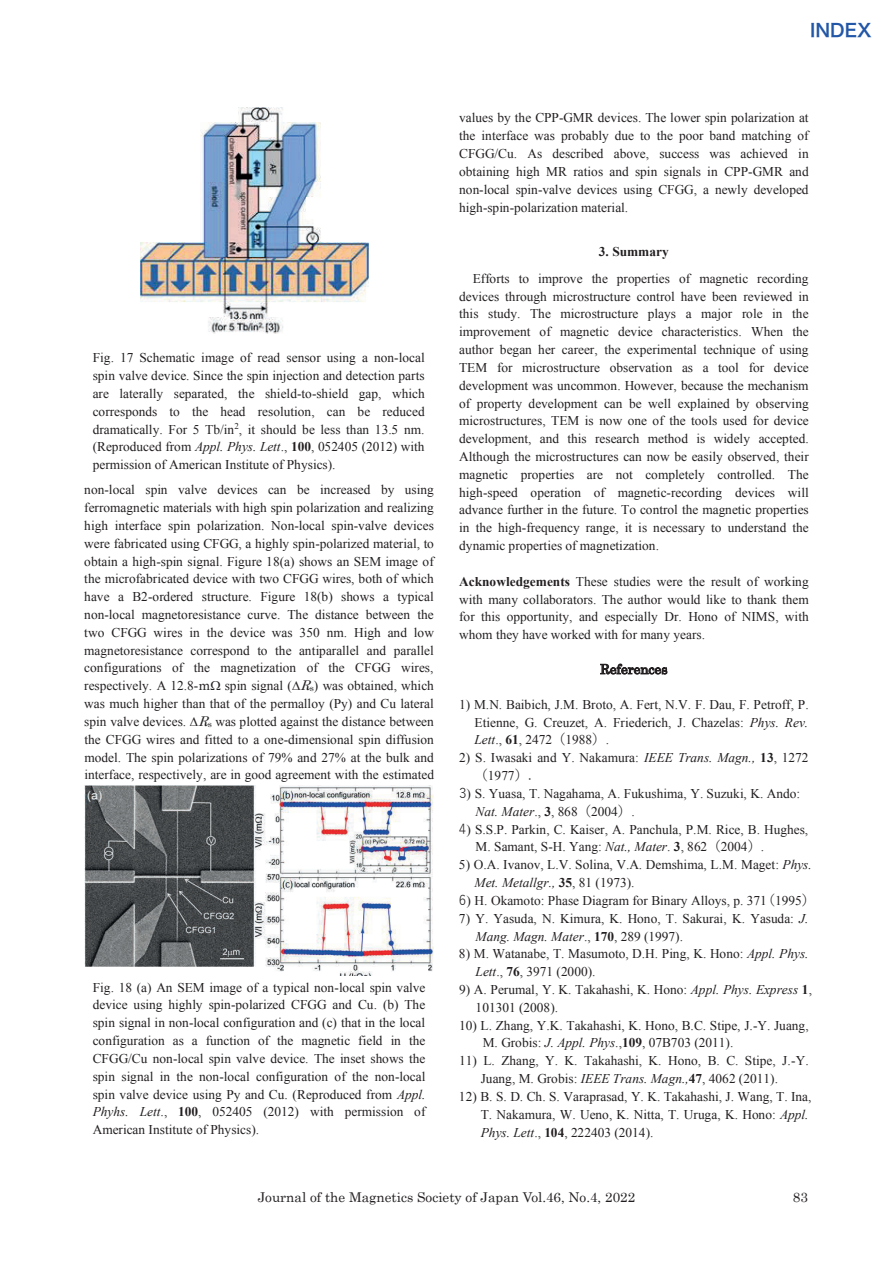
<style>
.page{position:relative;width:893px;height:1263px;background:#fff}
.page>*{position:absolute;margin:0;border:0;box-sizing:border-box;transform-origin:0 0}
.t1{font:18px "Hira Kaku Pro W6";color:#2256a6}
.t2{font:13.5px "Century";color:#231f20}
.t3{font:13.35px/17.9px "Times New Roman";color:#231f20}
.t4{font:13.35px "Century";color:#231f20}
.t5{font:700 13.35px "Times New Roman";color:#231f20}
.s1{font-style:italic}
.s2{font-weight:700}
.s3{font-family:"Century"}
.s4{font-family:"Century";font-style:italic}
.s5{font-family:"Century";font-size:8.85px}
.s6{font-family:"Yu Gothic"}
</style>
<div class="page">
<img style="left:141px;top:108px;width:227px;height:226px">
<img style="left:85px;top:786px;width:348px;height:190px">
<h1 class="t1" style="left:810px;top:14px;width:63px">INDEX</h1>
<p class="t3" style="left:93px;top:349px;width:334px;text-align:justify">Fig. 17 Schematic image of read sensor using a non-local spin valve device. Since the spin injection and detection parts are laterally separated, the shield-to-shield gap, which corresponds to the head resolution, can be reduced dramatically. For 5 Tb/in<sup>2</sup>, it should be less than 13.5 nm. (Reproduced from <span class="s1">Appl. Phys. Lett</span>., <span class="s2">100</span>, 052405 (2012) with permission of American Institute of Physics).</p>
<p class="t3" style="left:84px;top:481px;width:351px;text-align:justify">non-local spin valve devices can be increased by using ferromagnetic materials with high spin polarization and realizing high interface spin polarization. Non-local spin-valve devices were fabricated using CFGG, a highly spin-polarized material, to obtain a high-spin signal. Figure 18(a) shows an SEM image of the microfabricated device with two CFGG wires, both of which have a B2-ordered structure. Figure 18(b) shows a typical non-local magnetoresistance curve. The distance between the two CFGG wires in the device was 350 nm. High and low magnetoresistance correspond to the antiparallel and parallel configurations of the magnetization of the CFGG wires, respectively. A 12.8-<span class="s3">m</span> spin signal ( <span class="s4">R</span><span class="s5">s</span>) was obtained, which was much higher than that of the permalloy (Py) and Cu lateral spin valve devices. <span class="s4">R</span><span class="s5">s</span> was plotted against the distance between the CFGG wires and fitted to a one-dimensional spin diffusion model. The spin polarizations of 79% and 27% at the bulk and interface, respectively, are in good agreement with the estimated</p>
<p class="t3" style="left:93px;top:978px;width:334px;text-align:justify">Fig. 18 (a) An SEM image of a typical non-local spin valve device using highly spin-polarized CFGG and Cu. (b) The spin signal in non-local configuration and (c) that in the local configuration as a function of the magnetic field in the CFGG/Cu non-local spin valve device. The inset shows the spin signal in the non-local configuration of the non-local spin valve device using Py and Cu. (Reproduced from <span class="s1">Appl.<br>Phyhs. Lett</span>., <span class="s2">100</span>, 052405 (2012) with permission of American Institute of Physics).</p>
<p class="t3" style="left:459px;top:109px;width:351px;text-align:justify">values by the CPP-GMR devices. The lower spin polarization at the interface was probably due to the poor band matching of CFGG/Cu. As described above, success was achieved in obtaining high MR ratios and spin signals in CPP-GMR and non-local spin-valve devices using CFGG, a newly developed high-spin-polarization material.</p>
<p class="t5" style="left:599px;top:242px;width:71px">3. Summary</p>
<p class="t3" style="left:459px;top:269px;width:351px;text-align:justify;text-indent:14px">Efforts to improve the properties of magnetic recording devices through microstructure control have been reviewed in this study. The microstructure plays a major role in the improvement of magnetic device characteristics. When the author began her career, the experimental technique of using TEM for microstructure observation as a tool for device development was uncommon. However, because the mechanism of property development can be well explained by observing microstructures, TEM is now one of the tools used for device development, and this research method is widely accepted.<br>Although the microstructures can now be easily observed, their magnetic properties are not completely controlled. The high-speed operation of magnetic-recording devices will advance further in the future. To control the magnetic properties in the high-frequency range, it is necessary to understand the dynamic properties of magnetization.</p>
<p class="t3" style="left:459px;top:572px;width:351px;text-align:justify"><span class="s2">Acknowledgements</span> These studies were the result of working with many collaborators. The author would like to thank them for this opportunity, and especially Dr. Hono of NIMS, with whom they have worked with for many years.</p>
<p class="t4" style="left:600px;top:658px;width:69px">References</p>
<p class="t3" style="left:474px;top:695px;width:336px;text-align:justify;text-indent:-15px">1) M.N. Baibich, J.M. Broto, A. Fert, N.V. F. Dau, F. Petroff, P.<br>Etienne, G. Creuzet, A. Friederich, J. Chazelas: <span class="s1">Phys. Rev.<br>Lett</span>., <span class="s2">61</span>, 2472<span class="s6">（</span>1988<span class="s6">）</span>.</p>
<p class="t3" style="left:474px;top:749px;width:336px;text-indent:-16px">2) S. Iwasaki and Y. Nakamura: <span class="s1">IEEE Trans. Magn.,</span> <span class="s2">13</span>, 1272<span class="s6">（</span>1977<span class="s6">）.</span></p>
<p class="t3" style="left:476px;top:784px;width:326px;text-indent:-17px"><span class="s6">3</span>) S. Yuasa, T. Nagahama, A. Fukushima, Y. Suzuki, K. Ando:<br><span class="s1">Nat. Mater</span>., <span class="s2">3</span>, 868<span class="s6">（</span>2004<span class="s6">）</span>.</p>
<p class="t3" style="left:476px;top:820px;width:334px;text-indent:-17px"><span class="s6">4</span>) S.S.P. Parkin, C. Kaiser, A. Panchula, P.M. Rice, B. Hughes,<br>M. Samant, S-H. Yang: <span class="s1">Nat., Mater</span>. <span class="s2">3</span>, 862<span class="s6">（</span>2004<span class="s6">）</span>.</p>
<p class="t3" style="left:474px;top:856px;width:339px;text-indent:-16px">5) O.A. Ivanov, L.V. Solina, V.A. Demshima, L.M. Maget: <span class="s1">Phys.<br>Met. Metallgr.,</span> <span class="s2">35</span>, 81 (1973).</p>
<p class="t3" style="left:459px;top:891px;width:358px"><span class="s6">6</span>) H. Okamoto: Phase Diagram for Binary Alloys, p. 371<span class="s6">（</span>1995<span class="s6">）</span></p>
<p class="t3" style="left:475px;top:909px;width:334px;text-indent:-17px">7) Y. Yasuda, N. Kimura, K. Hono, T. Sakurai, K. Yasuda: <span class="s1">J.<br>Mang. Magn. Mater</span>., <span class="s2">170</span>, 289 (1997).</p>
<p class="t3" style="left:476px;top:945px;width:335px;text-indent:-17px">8) M. Watanabe, T. Masumoto, D.H. Ping, K. Hono: <span class="s1">Appl. Phys.<br>Lett</span>., <span class="s2">76</span>, 3971 (2000).</p>
<p class="t3" style="left:476px;top:980px;width:338px;text-indent:-17px">9) A. Perumal, Y. K. Takahashi, K. Hono: <span class="s1">Appl. Phys. Express</span> <span class="s2">1</span>,<br>101301 (2008).</p>
<p class="t3" style="left:483px;top:1016px;width:327px;text-indent:-24px">10) L. Zhang, Y.K. Takahashi, K. Hono, B.C. Stipe, J.-Y. Juang,<br>M. Grobis: <span class="s1">J. Appl. Phys</span>.,<span class="s2">109</span>, 07B703 (2011).</p>
<p class="t3" style="left:481px;top:1052px;width:329px;text-indent:-22px">11) L. Zhang, Y. K. Takahashi, K. Hono, B. C. Stipe, J.-Y.<br>Juang, M. Grobis: <span class="s1">IEEE Trans. Magn.,</span><span class="s2">47</span>, 4062 (2011).</p>
<p class="t3" style="left:481px;top:1087px;width:332px;text-indent:-22px">12) B. S. D. Ch. S. Varaprasad, Y. K. Takahashi, J. Wang, T. Ina,<br>T. Nakamura, W. Ueno, K. Nitta, T. Uruga, K. Hono: <span class="s1">Appl.<br>Phys. Lett</span>., <span class="s2">104</span>, 222403 (2014).</p>
<p class="t2" style="left:258px;top:1186px;width:379px">Journal of the Magnetics Society of Japan Vol.46, No.4, 2022</p>
<p class="t2" style="left:793px;top:1186px;width:17px">83</p>
</div>
